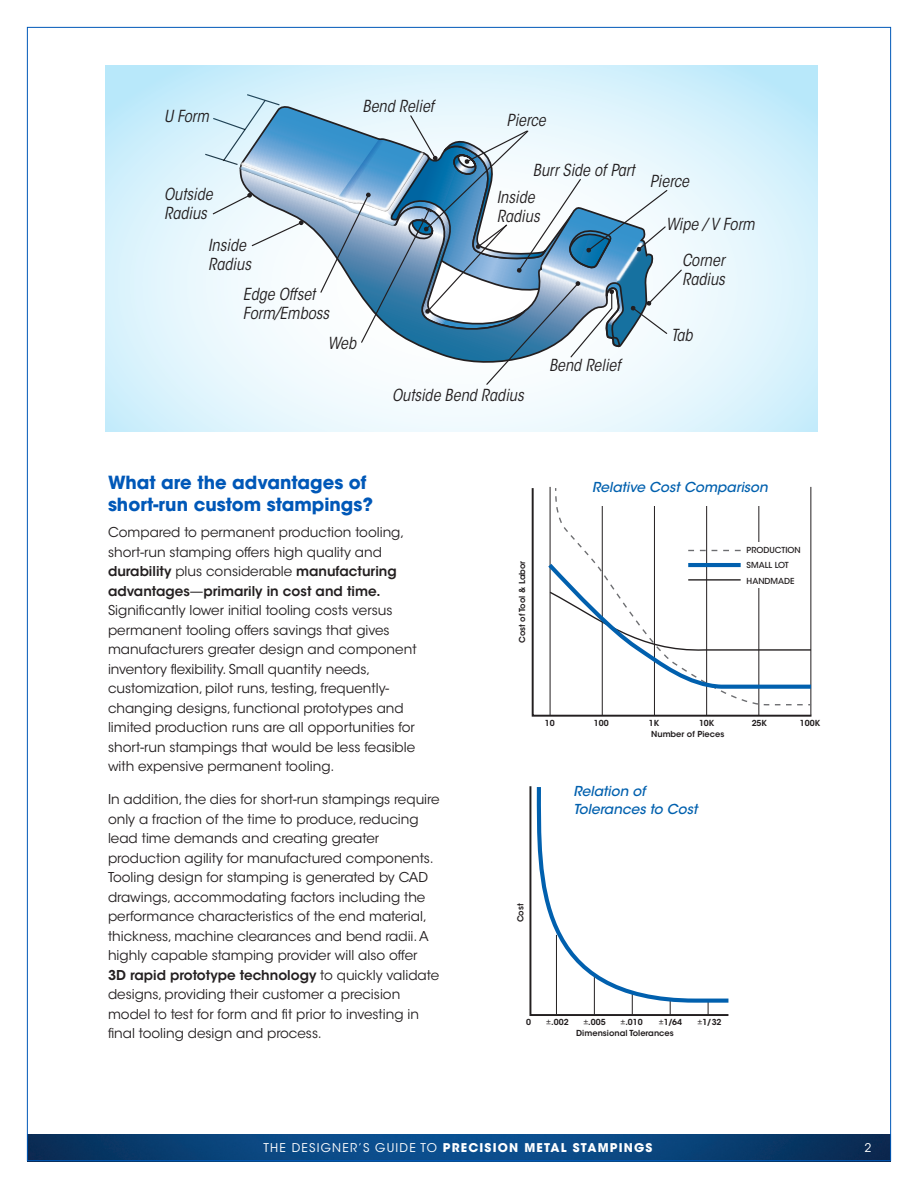
<style>
.page{position:relative;width:918px;height:1188px;background:#fff}
.page>*{position:absolute;margin:0;border:0;box-sizing:border-box;transform-origin:0 0}
.Subheads{font:700 18px/22.5px "ITC Avant Garde Std";color:#0058b8}
.Timeline{font:italic condensed 16.5px/18.9px "ITC Avant Garde Std";color:#231f20}
.Timeline-2{font:italic 500 13.65px/17.5px "ITC Avant Garde Std";color:#0160ae}
.t1{font:13.5px/19.5px "ITC Avant Garde Std";color:#231f20}
.t2{font:700 12px "ITC Avant Garde Std";letter-spacing:.1em;color:#fff}
.t3{font:12px "ITC Avant Garde Std";color:#fff}
.Timeline-3{font:600 8.25px "ITC Avant Garde Std";color:#231f20}
.Timeline-4{font:500 8.25px "ITC Avant Garde Std";color:#231f20}
.s1{font-weight:600}
.s2{font-weight:400}
</style>
<div class="page">
<svg style="left:105px;top:65px;width:713px;height:367px;background:#daf2fc"></svg>
<svg style="left:529px;top:786px;width:200px;height:230px"></svg>
<hr style="left:556px;top:935px;width:1px;height:79px;background:#231f20">
<hr style="left:594px;top:977px;width:1px;height:37px;background:#231f20">
<svg style="left:534px;top:786px;width:195px;height:219px"></svg>
<svg style="left:531px;top:486px;width:281px;height:231px"></svg>
<hr style="left:550px;top:487px;width:1px;height:228px;background:#231f20">
<hr style="left:602px;top:487px;width:1px;height:228px;background:#231f20">
<hr style="left:654px;top:487px;width:1px;height:228px;background:#231f20">
<hr style="left:706px;top:487px;width:1px;height:228px;background:#231f20">
<hr style="left:759px;top:487px;width:1px;height:228px;background:#231f20">
<hr style="left:811px;top:487px;width:1px;height:228px;background:#231f20">
<svg style="left:554px;top:487px;width:258px;height:47px"></svg>
<svg style="left:544px;top:534px;width:268px;height:172px"></svg>
<hr style="left:688px;top:563px;width:53px;height:4px;background:#0160ae">
<hr style="left:688px;top:579px;width:53px;height:2px;background:#231f20">
<div style="left:592px;top:482px;width:211px;height:24px;background:#fff"></div>
<div style="left:683px;top:175px;width:31px;height:174px;background:#edf9fd"></div>
<img style="left:174px;top:76px;width:324px;height:218px">
<svg style="left:204px;top:93px;width:479px;height:293px"></svg>
<img style="left:27px;top:1134px;width:864px;height:28px">
<p class="Timeline" style="left:164px;top:107px;width:46px">U Form</p>
<p class="Timeline" style="left:362px;top:97px;width:73px">Bend Relief</p>
<p class="Timeline" style="left:507px;top:111px;width:41px">Pierce</p>
<p class="Timeline" style="left:164px;top:185px;width:50px">Outside<br>Radius</p>
<p class="Timeline" style="left:208px;top:236px;width:44px">Inside<br>Radius</p>
<p class="Timeline" style="left:243px;top:285px;width:88px">Edge Offset<br>Form/Emboss</p>
<p class="Timeline" style="left:328px;top:333px;width:30px">Web</p>
<p class="Timeline" style="left:533px;top:161px;width:103px">Burr Side of Part</p>
<p class="Timeline" style="left:497px;top:188px;width:44px">Inside<br>Radius</p>
<p class="Timeline" style="left:650px;top:172px;width:41px">Pierce</p>
<p class="Timeline" style="left:666px;top:215px;width:90px">Wipe / V Form</p>
<p class="Timeline" style="left:682px;top:251px;width:44px">Corner<br>Radius</p>
<p class="Timeline" style="left:392px;top:386px;width:133px">Outside Bend Radius</p>
<p class="Timeline" style="left:549px;top:356px;width:73px">Bend Relief</p>
<p class="Timeline" style="left:671px;top:326px;width:23px">Tab</p>
<p class="Subheads" style="left:108px;top:471px;width:266px">What are the advantages of short-run custom stampings?</p>
<p class="t1" style="left:108px;top:523px;width:310px">Compared to permanent production tooling, short-run stamping offers high quality and <span class="s1">durability</span> plus considerable <span class="s1">manufacturing advantages</span>—<span class="s1">primarily in cost and time.<br></span>Significantly lower initial tooling costs versus permanent tooling offers savings that gives manufacturers greater design and component inventory flexibility. Small quantity needs, customization, pilot runs, testing, frequently&shy;changing designs, functional prototypes and limited production runs are all opportunities for short-run stampings that would be less feasible with expensive permanent tooling.</p>
<p class="t1" style="left:108px;top:790px;width:333px">In addition, the dies for short-run stampings require only a fraction of the time to produce, reducing lead time demands and creating greater production agility for manufactured components.<br>Tooling design for stamping is generated by CAD drawings, accommodating factors including the performance characteristics of the end material, thickness, machine clearances and bend radii. A highly capable stamping provider will also offer<br><span class="s1">3D rapid prototype technology</span> to quickly validate designs, providing their customer a precision model to test for form and fit prior to investing in final tooling design and process.</p>
<p class="Timeline-3" style="left:517px;top:643px;width:84px;rotate:-90deg">Cost of Tool &amp; Labor</p>
<p class="Timeline-2" style="left:592px;top:478px;width:177px">Relative Cost Comparison</p>
<p class="Timeline-4" style="left:747px;top:545px;width:56px">PRODUCTION</p>
<p class="Timeline-4" style="left:747px;top:560px;width:44px">SMALL LOT</p>
<p class="Timeline-4" style="left:747px;top:575px;width:49px">HANDMADE</p>
<p class="Timeline-3" style="left:545px;top:717px;width:11px">10</p>
<p class="Timeline-3" style="left:594px;top:717px;width:16px">100</p>
<p class="Timeline-3" style="left:649px;top:717px;width:12px">1K</p>
<p class="Timeline-3" style="left:699px;top:717px;width:17px">10K</p>
<p class="Timeline-3" style="left:752px;top:717px;width:17px">25K</p>
<p class="Timeline-3" style="left:800px;top:717px;width:22px">100K</p>
<p class="Timeline-3" style="left:651px;top:728px;width:75px">Number of Pieces</p>
<p class="Timeline-2" style="left:574px;top:783px;width:126px">Relation of<br>Tolerances to Cost</p>
<p class="Timeline-3" style="left:515px;top:922px;width:20px;rotate:-90deg">Cost</p>
<p class="Timeline-3" style="left:526px;top:1017px;width:6px">0</p>
<p class="Timeline-3" style="left:546px;top:1017px;width:24px"><span class="s2">±</span>.002</p>
<p class="Timeline-3" style="left:583px;top:1017px;width:24px"><span class="s2">±</span>.005</p>
<p class="Timeline-3" style="left:620px;top:1017px;width:24px"><span class="s2">±</span>.010</p>
<p class="Timeline-3" style="left:659px;top:1017px;width:25px"><span class="s2">±</span>1/64</p>
<p class="Timeline-3" style="left:698px;top:1017px;width:26px"><span class="s2">±</span>1/32</p>
<p class="Timeline-3" style="left:576px;top:1028px;width:99px">Dimensional Tolerances</p>
<p class="t2" style="left:263px;top:1139px;width:390px"><span class="s2">THE DESIGNER’S GUIDE TO</span> PRECISION METAL STAMPINGS</p>
<p class="t3" style="left:865px;top:1140px;width:8px">2</p>
</div>
